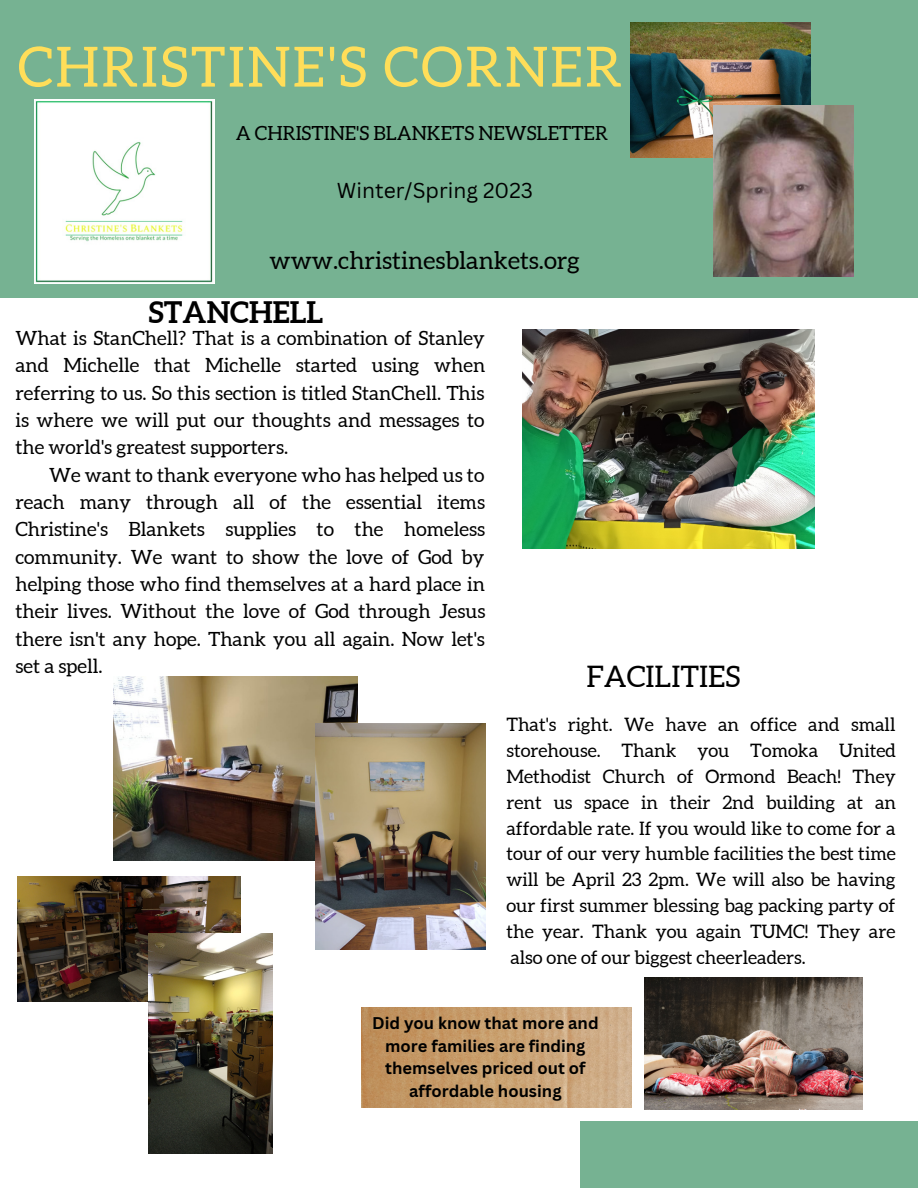
<style>
.page{position:relative;width:918px;height:1188px;background:#fff}
.page>*{position:absolute;margin:0;border:0;box-sizing:border-box;transform-origin:0 0}
.t1{font:55.5px "Aleo";letter-spacing:.045em;color:#ffde59}
.t2{font:700 29.7px "Aleo";color:#000}
.t3{font:29.55px "Aleo";color:#000}
.t4{font:24.45px "Aleo";color:#000}
.t5{font:21px "Canva Sans";color:#000}
.t6{font:19.5px/27.3px "Aleo";color:#000;text-align:justify}
.t7{font:18.45px/25.8px "Aleo";color:#000;text-align:justify}
.t8{font:700 16.5px/22.5px "Canva Sans";color:#000;text-align:center}
</style>
<div class="page">
<div style="left:580px;top:1122px;width:338px;height:66px;background:#76b292"></div>
<div style="left:0;top:0;width:918px;height:298px;background:#76b292"></div>
<img style="left:631px;top:23px;width:180px;height:135px">
<img style="left:714px;top:106px;width:139px;height:171px">
<img style="left:34px;top:100px;width:180px;height:183px">
<img style="left:522px;top:329px;width:293px;height:220px">
<img style="left:114px;top:677px;width:244px;height:183px">
<img style="left:316px;top:723px;width:170px;height:226px">
<img style="left:645px;top:977px;width:218px;height:133px">
<img style="left:361px;top:1008px;width:270px;height:100px">
<img style="left:18px;top:877px;width:223px;height:125px">
<img style="left:149px;top:934px;width:124px;height:219px">
<h1 class="t1" style="left:18px;top:36px;width:606px">CHRISTINE'S CORNER</h1>
<p class="t6" style="left:236px;top:120px;width:374px">A CHRISTINE'S BLANKETS NEWSLETTER</p>
<p class="t5" style="left:337px;top:176px;width:198px">Winter/Spring 2023</p>
<p class="t4" style="left:270px;top:250px;width:312px">www.christinesblankets.org</p>
<h2 class="t2" style="left:149px;top:295px;width:176px">STANCHELL</h2>
<p class="t6" style="left:15px;top:326px;width:471px">What is StanChell? That is a combination of Stanley and Michelle that Michelle started using when referring to us. So this section is titled StanChell. This is where we will put our thoughts and messages to the world's greatest supporters.</p>
<p class="t6" style="left:15px;top:462px;width:471px;text-indent:34px">We want to thank everyone who has helped us to reach many through all of the essential items Christine's Blankets supplies to the homeless community. We want to show the love of God by helping those who find themselves at a hard place in their lives. Without the love of God through Jesus there isn't any hope. Thank you all again. Now let's set a spell.</p>
<h3 class="t3" style="left:587px;top:660px;width:155px">FACILITIES</h3>
<p class="t7" style="left:506px;top:713px;width:391px">That's right. We have an office and small storehouse. Thank you Tomoka United Methodist Church of Ormond Beach! They rent us space in their 2nd building at an affordable rate. If you would like to come for a tour of our very humble facilities the best time will be April 23 2pm. We will also be having our first summer blessing bag packing party of the year. Thank you again TUMC! They are also one of our biggest cheerleaders.</p>
<p class="t8" style="left:372px;top:1012px;width:228px">Did you know that more and more families are finding themselves priced out of affordable housing</p>
</div>
